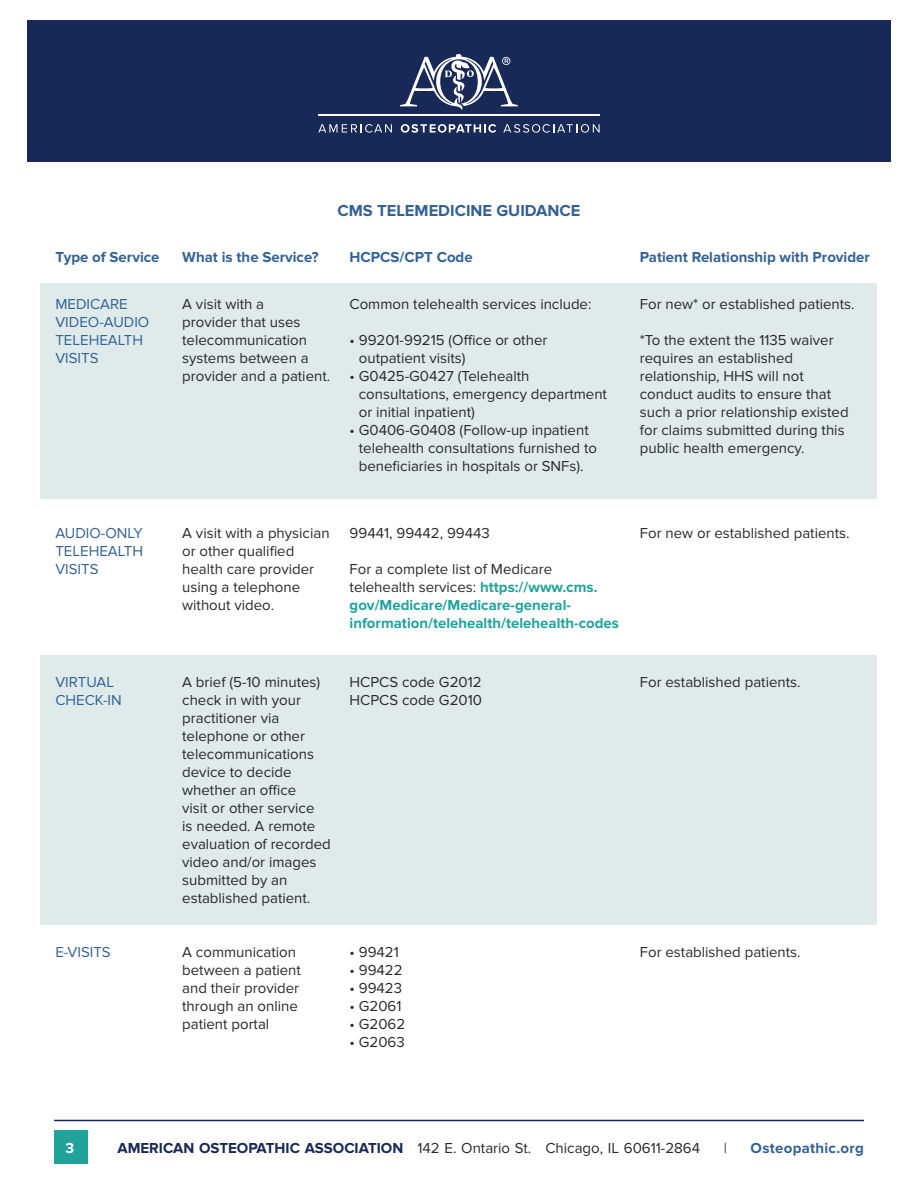
<style>
.page{position:relative;width:918px;height:1188px;background:#fff}
.page>*{position:absolute;margin:0;border:0;box-sizing:border-box;transform-origin:0 0}
.t1{font:700 16.5px "Proxima Nova";color:#336195}
.t2{font:15px/18px "Proxima Nova";color:#292a2a}
.t3{font:700 15px/18px "Proxima Nova";color:#20a39b}
.t4{font:15px/18px "Proxima Nova";color:#336195}
.t5{font:700 15px "Proxima Nova";color:#336195}
.t6{font:700 15px "Proxima Nova";letter-spacing:.02em;color:#336195}
.t7{font:700 15px "Proxima Nova";color:#fff}
.s1{font-weight:400;color:#292a2a}
.s2{font-weight:700;color:#182957}
</style>
<div class="page">
<div style="left:40px;top:284px;width:838px;height:216px;background:#deebea"></div>
<div style="left:40px;top:655px;width:838px;height:270px;background:#deebea"></div>
<div style="left:27px;top:20px;width:864px;height:142px;background:#182957"></div>
<svg style="left:318px;top:124px;width:74px;height:9px"></svg>
<svg style="left:401px;top:124px;width:95px;height:9px"></svg>
<svg style="left:503px;top:124px;width:97px;height:9px"></svg>
<hr style="left:318px;top:115px;width:282px;height:1px;background:#fff">
<svg style="left:400px;top:54px;width:118px;height:56px"></svg>
<hr style="left:54px;top:1120px;width:810px;height:1px;background:#182957">
<div style="left:54px;top:1130px;width:34px;height:34px;background:#20a39b"></div>
<p class="t1" style="left:338px;top:201px;width:244px">CMS TELEMEDICINE GUIDANCE</p>
<p class="t5" style="left:55px;top:248px;width:106px">Type of Service</p>
<p class="t5" style="left:182px;top:248px;width:138px">What is the Service?</p>
<p class="t5" style="left:350px;top:248px;width:125px">HCPCS/CPT Code</p>
<p class="t5" style="left:640px;top:248px;width:232px">Patient Relationship with Provider</p>
<p class="t4" style="left:55px;top:295px;width:96px">MEDICARE<br>VIDEO-AUDIO<br>TELEHEALTH<br>VISITS</p>
<p class="t2" style="left:182px;top:295px;width:150px">A visit with a<br>provider that uses telecommunication systems between a provider and a patient.</p>
<p class="t2" style="left:350px;top:295px;width:243px">Common telehealth services include:</p>
<p class="t2" style="left:359px;top:331px;width:190px;text-indent:-9px">• 99201-99215 (Office or other outpatient visits)</p>
<p class="t2" style="left:359px;top:367px;width:250px;text-indent:-9px">• G0425-G0427 (Telehealth consultations, emergency department or initial inpatient)</p>
<p class="t2" style="left:359px;top:421px;width:240px;text-indent:-9px">• G0406-G0408 (Follow-up inpatient telehealth consultations furnished to beneficiaries in hospitals or SNFs).</p>
<p class="t2" style="left:640px;top:295px;width:216px">For new* or established patients.</p>
<p class="t2" style="left:640px;top:331px;width:210px">*To the extent the 1135 waiver requires an established relationship, HHS will not conduct audits to ensure that such a prior relationship existed for claims submitted during this public health emergency.</p>
<p class="t4" style="left:55px;top:525px;width:89px;text-align:justify">AUDIO-ONLY TELEHEALTH VISITS</p>
<p class="t2" style="left:182px;top:525px;width:149px">A visit with a physician or other qualified health care provider using a telephone without video.</p>
<p class="t2" style="left:350px;top:525px;width:142px">99441, 99442, 99443</p>
<p class="t3" style="left:350px;top:561px;width:271px"><span class="s1">For a complete list of Medicare telehealth services:</span> https://www.cms. gov/Medicare/Medicare-general&shy;information/telehealth/telehealth-codes</p>
<p class="t2" style="left:640px;top:525px;width:211px">For new or established patients.</p>
<p class="t4" style="left:55px;top:673px;width:68px">VIRTUAL<br>CHECK-IN</p>
<p class="t2" style="left:182px;top:673px;width:150px">A brief (5-10 minutes) check in with your practitioner via telephone or other telecommunications device to decide whether an office<br>visit or other service<br>is needed. A remote evaluation of recorded video and/or images submitted by an established patient.</p>
<p class="t2" style="left:350px;top:673px;width:134px">HCPCS code G2012<br>HCPCS code G2010</p>
<p class="t2" style="left:640px;top:673px;width:162px">For established patients.</p>
<p class="t4" style="left:55px;top:943px;width:57px">E-VISITS</p>
<p class="t2" style="left:182px;top:943px;width:120px">A communication between a patient and their provider through an online patient portal</p>
<p class="t2" style="left:350px;top:943px;width:51px">• 99421</p>
<p class="t2" style="left:350px;top:961px;width:54px">• 99422</p>
<p class="t2" style="left:350px;top:979px;width:54px">• 99423</p>
<p class="t2" style="left:350px;top:997px;width:53px">• G2061</p>
<p class="t2" style="left:350px;top:1015px;width:57px">• G2062</p>
<p class="t2" style="left:350px;top:1033px;width:57px">• G2063</p>
<p class="t2" style="left:640px;top:943px;width:162px">For established patients.</p>
<p class="t7" style="left:66px;top:1139px;width:10px">3</p>
<p class="t2" style="left:117px;top:1139px;width:584px"><span class="s2">AMERICAN OSTEOPATHIC ASSOCIATION</span> 142 E. Ontario St. Chicago, IL 60611-2864</p>
<p class="t2" style="left:724px;top:1139px;width:5px">|</p>
<p class="t6" style="left:751px;top:1139px;width:115px">Osteopathic.org</p>
</div>
